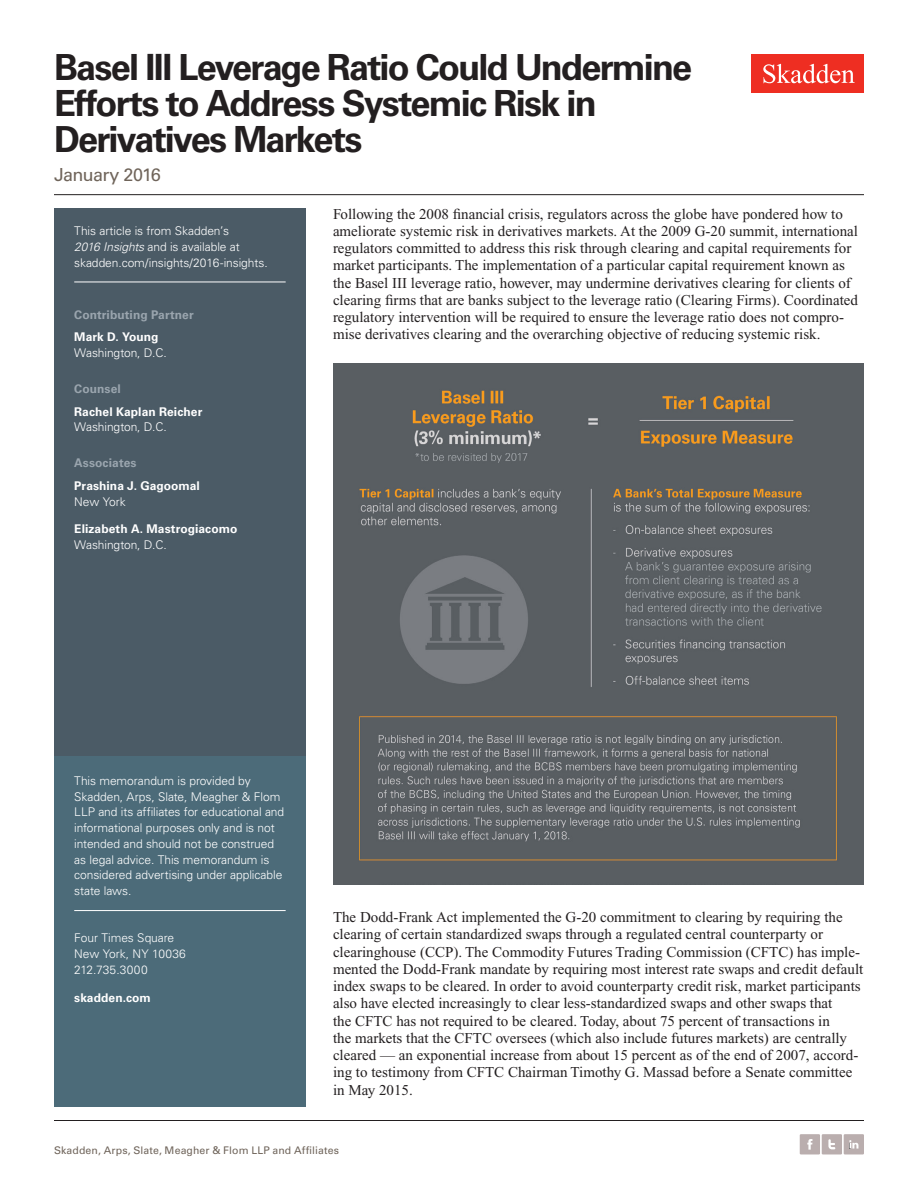
<style>
.page{position:relative;width:918px;height:1188px;background:#fff}
.page>*{position:absolute;margin:0;border:0;box-sizing:border-box;transform-origin:0 0}
.t1{font:700 36px/36px "Univers LT Std";letter-spacing:-.05em;color:#231f20}
.t2{font:18px "Univers LT Std";letter-spacing:-.04em;color:#6f645a}
.Main_Body{font:15px/17.2px "Times New Roman PS Std";color:#231f20}
.Sidebar_body_rule_be{font:300 12px/15.8px "Univers LT Std";letter-spacing:-.005em;color:#fff}
.Sidebar_body{font:300 12px "Univers LT Std";letter-spacing:-.01em;color:#fff}
.name_under_heading{font:700 12px "Univers LT Std";letter-spacing:.005em;color:#fff}
.contributor_heading{font:700 12px "Univers LT Std";letter-spacing:.01em;color:#9aa5ae}
.Name{font:700 12px "Univers LT Std";letter-spacing:.005em;color:#fff}
.Folio{font:10.5px "Univers LT Std";letter-spacing:.01em;color:#6f645a}
.s1{font-style:italic}
</style>
<div class="page">
<div style="left:752px;top:54px;width:112px;height:39px;background:#ee2e22"></div>
<svg style="left:763px;top:64px;width:92px;height:19px"></svg>
<div style="left:844px;top:1134px;width:20px;height:20px;background:#baaeae"></div>
<svg style="left:849px;top:1140px;width:9px;height:9px"></svg>
<div style="left:800px;top:1134px;width:20px;height:20px;background:#baaeae"></div>
<svg style="left:807px;top:1139px;width:5px;height:11px"></svg>
<div style="left:822px;top:1134px;width:20px;height:20px;background:#baaeae"></div>
<svg style="left:828px;top:1139px;width:7px;height:10px"></svg>
<div style="left:54px;top:756px;width:252px;height:351px;background:#4c6b79"></div>
<hr style="left:74px;top:910px;width:212px;height:1px;background:#fff">
<div style="left:54px;top:208px;width:252px;height:548px;background:#4b5b66"></div>
<hr style="left:74px;top:282px;width:212px;height:1px;background:#fff">
<img style="left:333px;top:363px;width:531px;height:521px">
<hr style="left:54px;top:1120px;width:810px;height:1px;background:#231f20">
<hr style="left:54px;top:194px;width:810px;height:1px;background:#231f20">
<p class="t1" style="left:54px;top:50px;width:640px">Basel III Leverage Ratio Could Undermine<br>Efforts to Address Systemic Risk in<br>Derivatives Markets</p>
<p class="t2" style="left:54px;top:164px;width:108px">January 2016</p>
<p class="Sidebar_body_rule_be" style="left:74px;top:223px;width:195px">This article is from Skadden’s<br><span class="s1">2016 Insights</span> and is available at skadden.com/insights/2016-insights.</p>
<p class="contributor_heading" style="left:74px;top:308px;width:121px">Contributing Partner</p>
<p class="name_under_heading" style="left:74px;top:330px;width:86px">Mark D. Young</p>
<p class="Sidebar_body" style="left:74px;top:346px;width:94px">Washington, D.C.</p>
<p class="contributor_heading" style="left:74px;top:382px;width:48px">Counsel</p>
<p class="name_under_heading" style="left:74px;top:404px;width:130px">Rachel Kaplan Reicher</p>
<p class="Sidebar_body" style="left:74px;top:420px;width:94px">Washington, D.C.</p>
<p class="contributor_heading" style="left:74px;top:456px;width:64px">Associates</p>
<p class="name_under_heading" style="left:74px;top:479px;width:127px">Prashina J. Gagoomal</p>
<p class="Sidebar_body" style="left:74px;top:494px;width:53px">New York</p>
<p class="Name" style="left:74px;top:522px;width:165px">Elizabeth A. Mastrogiacomo</p>
<p class="Sidebar_body" style="left:74px;top:538px;width:94px">Washington, D.C.</p>
<p class="Main_Body" style="left:333px;top:205px;width:527px">Following the 2008 financial crisis, regulators across the globe have pondered how to ameliorate systemic risk in derivatives markets. At the 2009 G-20 summit, international regulators committed to address this risk through clearing and capital requirements for market participants. The implementation of a particular capital requirement known as the Basel III leverage ratio, however, may undermine derivatives clearing for clients of clearing firms that are banks subject to the leverage ratio (Clearing Firms). Coordinated regulatory intervention will be required to ensure the leverage ratio does not compro&shy;mise derivatives clearing and the overarching objective of reducing systemic risk.</p>
<p class="Sidebar_body_rule_be" style="left:74px;top:773px;width:212px">This memorandum is provided by Skadden, Arps, Slate, Meagher &amp; Flom LLP and its affiliates for educational and informational purposes only and is not intended and should not be construed as legal advice. This memorandum is considered advertising under applicable state laws.</p>
<p class="Sidebar_body_rule_be" style="left:74px;top:930px;width:113px">Four Times Square<br>New York, NY 10036<br>212.735.3000</p>
<p class="Name" style="left:74px;top:990px;width:78px">skadden.com</p>
<p class="Main_Body" style="left:333px;top:909px;width:532px">The Dodd-Frank Act implemented the G-20 commitment to clearing by requiring the clearing of certain standardized swaps through a regulated central counterparty or clearinghouse (CCP). The Commodity Futures Trading Commission (CFTC) has imple&shy;mented the Dodd-Frank mandate by requiring most interest rate swaps and credit default index swaps to be cleared. In order to avoid counterparty credit risk, market participants also have elected increasingly to clear less-standardized swaps and other swaps that<br>the CFTC has not required to be cleared. Today, about 75 percent of transactions in<br>the markets that the CFTC oversees (which also include futures markets) are centrally cleared — an exponential increase from about 15 percent as of the end of 2007, accord&shy;ing to testimony from CFTC Chairman Timothy G. Massad before a Senate committee in May 2015.</p>
<p class="Folio" style="left:54px;top:1144px;width:287px">Skadden, Arps, Slate, Meagher &amp; Flom LLP and Affiliates</p>
</div>
